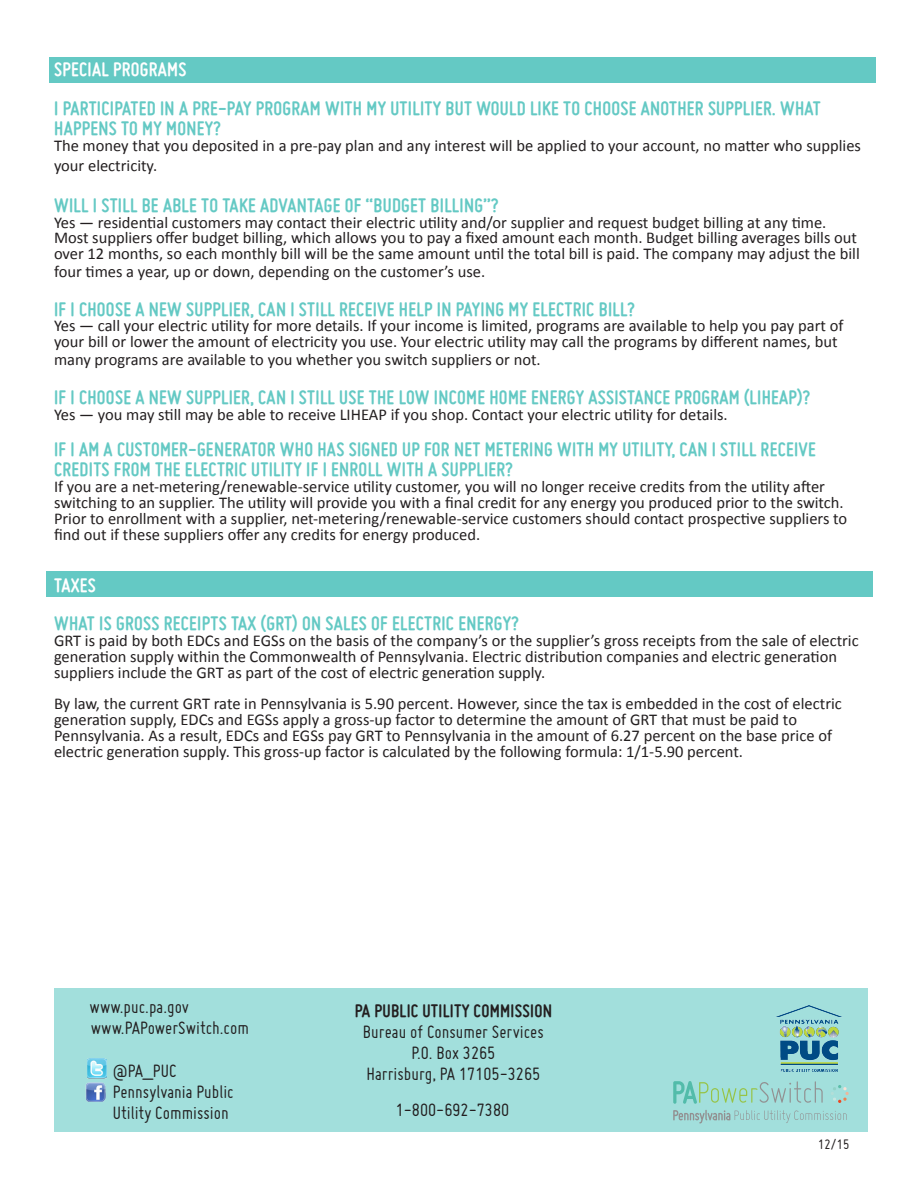
<style>
.page{position:relative;width:918px;height:1188px;background:#fff}
.page>*{position:absolute;margin:0;border:0;box-sizing:border-box;transform-origin:0 0}
.t1{font:700 21px/20.2px "Miso";letter-spacing:.015em;color:#64c9c4}
.t2{font:700 21px "Miso";letter-spacing:.015em;color:#fff}
.t3{font:19.5px/21px "Miso";color:#231f20}
.t4{font:16.5px/15.9px "Calibri";color:#231f20}
.t5{font:15px "Miso";color:#231f20}
.s1{font-weight:700}
</style>
<div class="page">
<div style="left:46px;top:572px;width:826px;height:25px;background:#64c9c4"></div>
<div style="left:50px;top:57px;width:826px;height:25px;background:#64c9c4"></div>
<div style="left:54px;top:988px;width:814px;height:144px;background:#a2dfdc"></div>
<img style="left:87px;top:1059px;width:20px;height:20px">
<img style="left:86px;top:1082px;width:19px;height:20px">
<img style="left:776px;top:1005px;width:66px;height:66px">
<svg style="left:673px;top:1081px;width:150px;height:23px"></svg>
<svg style="left:673px;top:1110px;width:174px;height:13px"></svg>
<svg style="left:831px;top:1085px;width:18px;height:18px"></svg>
<p class="t2" style="left:54px;top:58px;width:134px">SPECIAL PROGRAMS</p>
<p class="t1" style="left:54px;top:98px;width:768px">I PARTICIPATED IN A PRE-PAY PROGRAM WITH MY UTILITY BUT WOULD LIKE TO CHOOSE ANOTHER SUPPLIER. WHAT<br>HAPPENS TO MY MONEY?</p>
<p class="t4" style="left:54px;top:135px;width:809px;line-height:20.2px">The money that you deposited in a pre-pay plan and any interest will be applied to your account, no matter who supplies your electricity.</p>
<p class="t1" style="left:54px;top:195px;width:446px">WILL I STILL BE ABLE TO TAKE ADVANTAGE OF “BUDGET BILLING”?</p>
<p class="t4" style="left:54px;top:213px;width:807px">Yes — residential customers may contact their electric utility and/or supplier and request budget billing at any time.<br>Most suppliers offer budget billing, which allows you to pay a fixed amount each month. Budget billing averages bills out over 12 months, so each monthly bill will be the same amount until the total bill is paid. The company may adjust the bill</p>
<p class="t4" style="left:54px;top:263px;width:433px">four times a year, up or down, depending on the customer’s use.</p>
<p class="t1" style="left:54px;top:298px;width:582px">IF I CHOOSE A NEW SUPPLIER, CAN I STILL RECEIVE HELP IN PAYING MY ELECTRIC BILL?</p>
<p class="t4" style="left:54px;top:317px;width:791px">Yes — call your electric utility for more details. If your income is limited, programs are available to help you pay part of your bill or lower the amount of electricity you use. Your electric utility may call the programs by different names, but</p>
<p class="t4" style="left:54px;top:351px;width:488px">many programs are available to you whether you switch suppliers or not.</p>
<p class="t1" style="left:54px;top:387px;width:758px">IF I CHOOSE A NEW SUPPLIER, CAN I STILL USE THE LOW INCOME HOME ENERGY ASSISTANCE PROGRAM (LIHEAP)?</p>
<p class="t4" style="left:54px;top:405px;width:675px">Yes — you may still may be able to receive LIHEAP if you shop. Contact your electric utility for details.</p>
<p class="t1" style="left:54px;top:439px;width:763px">IF I AM A CUSTOMER-GENERATOR WHO HAS SIGNED UP FOR NET METERING WITH MY UTILITY, CAN I STILL RECEIVE<br>CREDITS FROM THE ELECTRIC UTILITY IF I ENROLL WITH A SUPPLIER?</p>
<p class="t4" style="left:54px;top:478px;width:795px">If you are a net-metering/renewable-service utility customer, you will no longer receive credits from the utility after switching to an supplier. The utility will provide you with a final credit for any energy you produced prior to the switch.<br>Prior to enrollment with a supplier, net-metering/renewable-service customers should contact prospective suppliers to find out if these suppliers offer any credits for energy produced.</p>
<p class="t2" style="left:54px;top:573px;width:43px">TAXES</p>
<p class="t1" style="left:54px;top:613px;width:466px">WHAT IS GROSS RECEIPTS TAX (GRT) ON SALES OF ELECTRIC ENERGY?</p>
<p class="t4" style="left:54px;top:632px;width:806px">GRT is paid by both EDCs and EGSs on the basis of the company’s or the supplier’s gross receipts from the sale of electric generation supply within the Commonwealth of Pennsylvania. Electric distribution companies and electric generation suppliers include the GRT as part of the cost of electric generation supply.</p>
<p class="t4" style="left:54px;top:695px;width:789px">By law, the current GRT rate in Pennsylvania is 5.90 percent. However, since the tax is embedded in the cost of electric generation supply, EDCs and EGSs apply a gross-up factor to determine the amount of GRT that must be paid to Pennsylvania. As a result, EDCs and EGSs pay GRT to Pennsylvania in the amount of 6.27 percent on the base price of electric generation supply. This gross-up factor is calculated by the following formula: 1/1-5.90 percent.</p>
<p class="t3" style="left:90px;top:996px;width:161px">www.puc.pa.gov www.PAPowerSwitch.com</p>
<p class="t3" style="left:113px;top:1060px;width:122px">@PA_PUC<br>Pennsylvania Public<br>Utility Commission</p>
<p class="t3" style="left:355px;top:1000px;width:199px;text-align:center"><span class="s1">PA PUBLIC UTILITY COMMISSION<br></span>Bureau of Consumer Services<br>P.O. Box 3265<br>Harrisburg, PA 17105-3265</p>
<p class="t3" style="left:396px;top:1099px;width:115px">1-800-692-7380</p>
<p class="t5" style="left:818px;top:1136px;width:33px">12/15</p>
</div>
